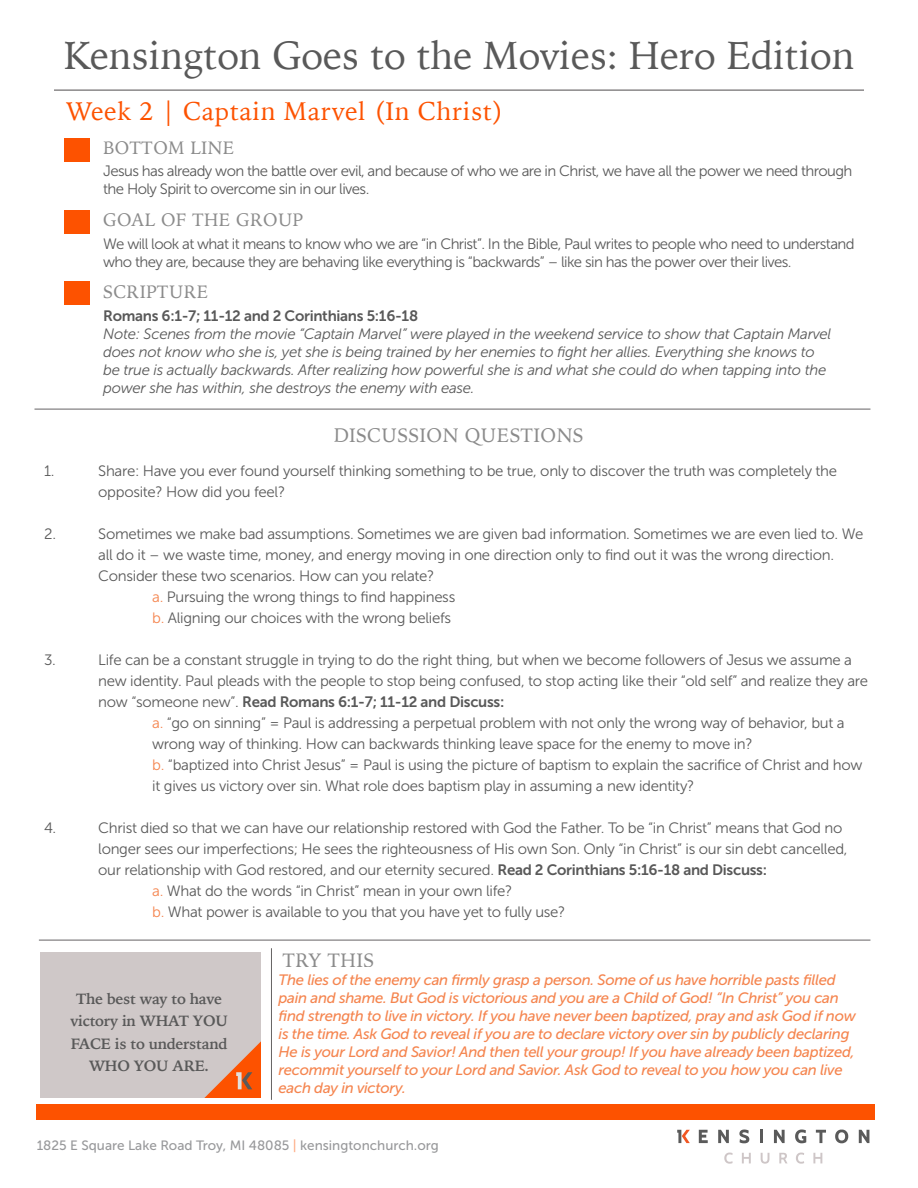
<style>
.page{position:relative;width:918px;height:1188px;background:#fff}
.page>*{position:absolute;margin:0;border:0;box-sizing:border-box;transform-origin:0 0}
.t1{font:39px "Iowan Old Style";color:#595959}
.t2{font:25.5px "Iowan Old Style";letter-spacing:.025em;color:#fd5200}
.t3{font:19.5px "Iowan Old Style";letter-spacing:.025em;color:#595959}
.t4{font:18px "Iowan Old Style";letter-spacing:.025em;color:#595959}
.t5{font:15px/21px "Museo Sans 300";letter-spacing:-.02em;color:#595959}
.t6{font:italic 15px/18px "Museo Sans 500";letter-spacing:-.02em;color:#f5854f}
.t7{font:15px/18px "Museo Sans 300";letter-spacing:-.04em;color:#595959}
.t8{font:italic 15px/18px "Museo Sans 300";letter-spacing:-.02em;color:#595959}
.t9{font:700 15px/22.5px "Iowan Old Style";letter-spacing:-.02em;color:#595959;text-align:center}
.t10{font:15px "Museo Sans 700";letter-spacing:-.02em;color:#595959}
.t11{font:13.5px "Museo Sans 500";color:#6c6d70}
.s1{color:#f5854f}
.s2{font-family:"Museo Sans 700"}
.s3{color:#fe864d}
</style>
<div class="page">
<div style="left:65px;top:211px;width:25px;height:23px;background:#fd5200"></div>
<div style="left:65px;top:138px;width:25px;height:24px;background:#fd5200"></div>
<div style="left:65px;top:281px;width:25px;height:23px;background:#fd5200"></div>
<hr style="left:54px;top:90px;width:810px;height:1px;background:#231f20">
<div style="left:37px;top:1105px;width:838px;height:15px;background:#fd5200"></div>
<hr style="left:271px;top:948px;width:1px;height:152px;background:#231f20">
<hr style="left:39px;top:940px;width:831px;height:1px;background:#231f20">
<div style="left:41px;top:953px;width:220px;height:145px;background:#cfc8c8"></div>
<hr style="left:34px;top:409px;width:836px;height:1px;background:#231f20">
<svg style="left:699px;top:1130px;width:9px;height:13px"></svg>
<svg style="left:718px;top:1130px;width:11px;height:13px"></svg>
<svg style="left:739px;top:1130px;width:10px;height:13px"></svg>
<svg style="left:760px;top:1130px;width:3px;height:13px"></svg>
<svg style="left:774px;top:1130px;width:11px;height:13px"></svg>
<svg style="left:795px;top:1130px;width:11px;height:13px"></svg>
<svg style="left:816px;top:1130px;width:10px;height:13px"></svg>
<svg style="left:835px;top:1130px;width:13px;height:13px"></svg>
<svg style="left:859px;top:1130px;width:10px;height:13px"></svg>
<svg style="left:677px;top:1130px;width:13px;height:13px"></svg>
<svg style="left:724px;top:1153px;width:9px;height:11px"></svg>
<svg style="left:742px;top:1153px;width:9px;height:10px"></svg>
<svg style="left:761px;top:1153px;width:8px;height:11px"></svg>
<svg style="left:779px;top:1153px;width:8px;height:10px"></svg>
<svg style="left:796px;top:1153px;width:8px;height:11px"></svg>
<svg style="left:813px;top:1153px;width:9px;height:10px"></svg>
<svg style="left:204px;top:1041px;width:57px;height:57px"></svg>
<p class="t1" style="left:64px;top:20px;width:792px">Kensington Goes to the Movies: Hero Edition</p>
<p class="t2" style="left:66px;top:89px;width:439px">Week 2 | Captain Marvel (In Christ)</p>
<p class="t4" style="left:103px;top:132px;width:133px">BOTTOM LINE</p>
<p class="t7" style="left:103px;top:162px;width:751px">Jesus has already won the battle over evil, and because of who we are in Christ, we have all the power we need through the Holy Spirit to overcome sin in our lives.</p>
<p class="t4" style="left:103px;top:204px;width:202px">GOAL OF THE GROUP</p>
<p class="t7" style="left:103px;top:235px;width:753px">We will look at what it means to know who we are “in Christ”. In the Bible, Paul writes to people who need to understand who they are, because they are behaving like everything is “backwards” – like sin has the power over their lives.</p>
<p class="t4" style="left:103px;top:276px;width:107px">SCRIPTURE</p>
<p class="t10" style="left:103px;top:307px;width:316px">Romans 6:1-7; 11-12 and 2 Corinthians 5:16-18</p>
<p class="t8" style="left:103px;top:325px;width:730px">Note: Scenes from the movie “Captain Marvel” were played in the weekend service to show that Captain Marvel does not know who she is, yet she is being trained by her enemies to fight her allies. Everything she knows to be true is actually backwards. After realizing how powerful she is and what she could do when tapping into the power she has within, she destroys the enemy with ease.</p>
<h3 class="t3" style="left:333px;top:418px;width:252px">DISCUSSION QUESTIONS</h3>
<p class="t5" style="left:44px;top:461px;width:12px">1.</p>
<p class="t5" style="left:98px;top:461px;width:740px">Share: Have you ever found yourself thinking something to be true, only to discover the truth was completely the opposite? How did you feel?</p>
<p class="t5" style="left:44px;top:524px;width:13px">2.</p>
<p class="t5" style="left:98px;top:524px;width:767px">Sometimes we make bad assumptions. Sometimes we are given bad information. Sometimes we are even lied to. We all do it – we waste time, money, and energy moving in one direction only to find out it was the wrong direction.<br>Consider these two scenarios. How can you relate?</p>
<p class="t5" style="left:152px;top:587px;width:305px"><span class="s1">a.</span> Pursuing the wrong things to find happiness</p>
<p class="t5" style="left:152px;top:608px;width:300px"><span class="s1">b.</span> Aligning our choices with the wrong beliefs</p>
<p class="t5" style="left:44px;top:650px;width:13px">3.</p>
<p class="t5" style="left:98px;top:650px;width:771px">Life can be a constant struggle in trying to do the right thing, but when we become followers of Jesus we assume a new identity. Paul pleads with the people to stop being confused, to stop acting like their “old self” and realize they are now “someone new”. <span class="s2">Read Romans 6:1-7; 11-12 and Discuss:</span></p>
<p class="t5" style="left:152px;top:713px;width:694px"><span class="s1">a.</span> “go on sinning” = Paul is addressing a perpetual problem with not only the wrong way of behavior, but a</p>
<p class="t5" style="left:152px;top:734px;width:602px">wrong way of thinking. How can backwards thinking leave space for the enemy to move in?</p>
<p class="t5" style="left:152px;top:755px;width:712px"><span class="s1">b.</span> “baptized into Christ Jesus” = Paul is using the picture of baptism to explain the sacrifice of Christ and how it gives us victory over sin. What role does baptism play in assuming a new identity?</p>
<p class="t5" style="left:44px;top:818px;width:13px">4.</p>
<p class="t5" style="left:98px;top:818px;width:751px">Christ died so that we can have our relationship restored with God the Father. To be “in Christ” means that God no longer sees our imperfections; He sees the righteousness of His own Son. Only “in Christ” is our sin debt cancelled, our relationship with God restored, and our eternity secured. <span class="s2">Read 2 Corinthians 5:16-18 and Discuss:</span></p>
<p class="t5" style="left:152px;top:881px;width:362px"><span class="s1">a.</span> What do the words “in Christ” mean in your own life?</p>
<p class="t5" style="left:152px;top:902px;width:415px"><span class="s1">b.</span> What power is available to you that you have yet to fully use?</p>
<p class="t9" style="left:70px;top:987px;width:159px">The best way to have victory in WHAT YOU<br>FACE is to understand<br>WHO YOU ARE.</p>
<h3 class="t3" style="left:283px;top:942px;width:93px">TRY THIS</h3>
<p class="t6" style="left:279px;top:971px;width:579px">The lies of the enemy can firmly grasp a person. Some of us have horrible pasts filled pain and shame. But God is victorious and you are a Child of God! “In Christ” you can find strength to live in victory. If you have never been baptized, pray and ask God if now is the time. Ask God to reveal if you are to declare victory over sin by publicly declaring He is your Lord and Savior! And then tell your group! If you have already been baptized, recommit yourself to your Lord and Savior. Ask God to reveal to you how you can live each day in victory.</p>
<p class="t11" style="left:37px;top:1138px;width:404px">1825 E Square Lake Road Troy, MI 48085 <span class="s3">|</span> kensingtonchurch.org</p>
</div>
